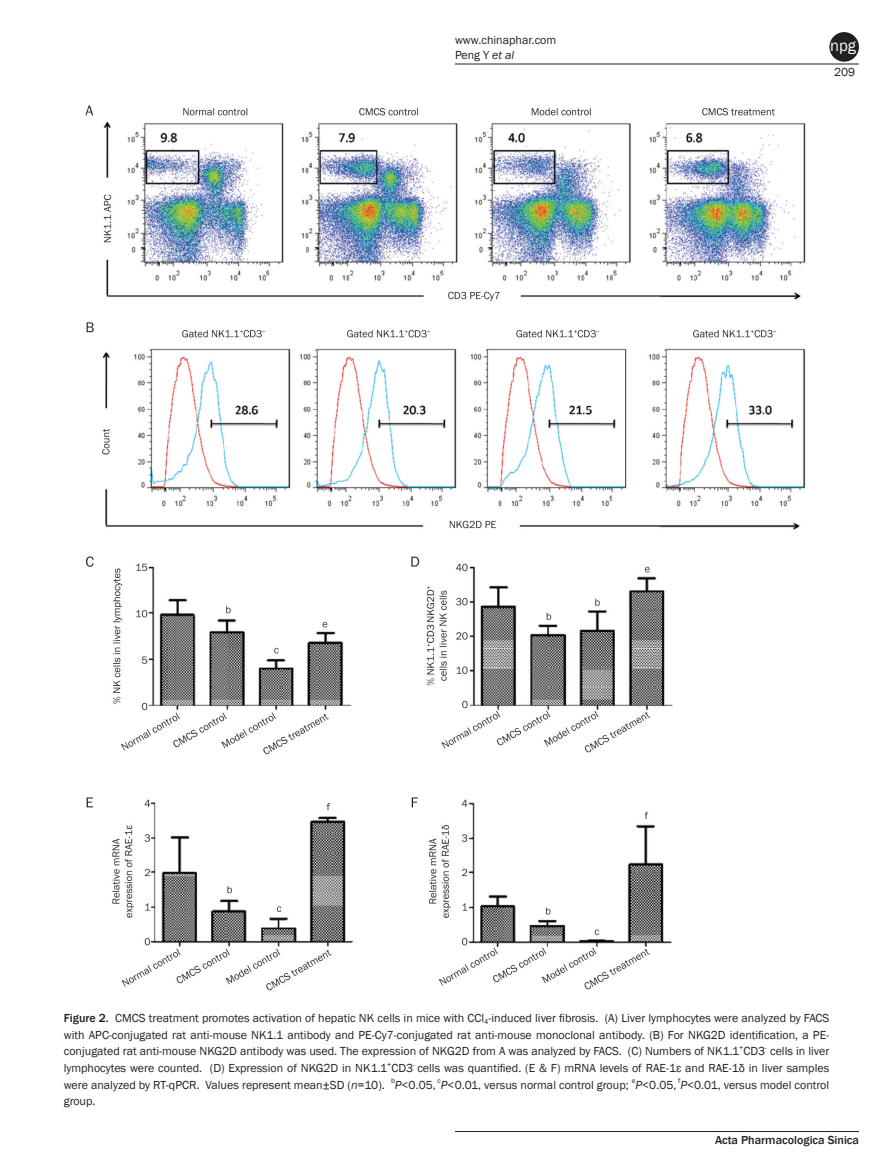
<style>
.page{position:relative;width:893px;height:1170px;background:#fff}
.page>*{position:absolute;margin:0;border:0;box-sizing:border-box;transform-origin:0 0}
.t1{font:16.5px "Franklin Gothic";color:#fff}
.t2{font:12px/16.5px "Franklin Gothic";color:#231f20}
.t3{font:500 12px "Franklin Gothic";color:#231f20}
.s1{font-style:italic}
.s2{font-weight:500}
</style>
<div class="page">
<hr style="left:455px;top:64px;width:404px;height:1px;background:#231f20">
<hr style="left:455px;top:1131px;width:404px;height:1px;background:#231f20">
<div style="left:829px;top:32px;width:30px;height:30px;background:#231f20;border-radius:50%"></div>
<img style="left:85px;top:105px;width:721px;height:886px">
<p class="t2" style="left:455px;top:32px;width:103px;line-height:15px">www.chinaphar.com<br>Peng Y <span class="s1">et al</span></p>
<h1 class="t1" style="left:830px;top:35px;width:27px">npg</h1>
<p class="t2" style="left:834px;top:64px;width:23px">209</p>
<p class="t2" style="left:64px;top:1010px;width:767px;text-align:justify"><span class="s2">Figure 2.</span> CMCS treatment promotes activation of hepatic N K cells in mice with CCl<sub>4</sub>-induced liver fibrosis. (A) Liver lymphocytes were analyzed by FACS with APC-conjugated rat anti-mouse NK1.1 antibody and PE-Cy7-conjugated rat anti-mouse monoclonal antibody. (B) For NKG2D identification, a PE&shy;conjugated rat anti-mouse NKG2D antibody was used. The expression of NKG2D from A was analyzed by FACS. (C) Numbers of NK1.1<sup>+</sup>CD3<sup>-</sup> cells in liver lymphocytes were counted. (D) Expression of NKG2D in NK1.1<sup>+</sup>CD3<sup>-</sup> cells was quantified. (E &amp; F) mRNA levels of RAE-1ε and RAE-1δ in liver samples were analyzed by RT-qPCR. Values represent mean±SD (<span class="s1">n</span>=10). <sup>b</sup><span class="s1">P</span>&lt;0.05, <sup>c</sup><span class="s1">P</span>&lt;0.01, versus normal control group; <sup>e</sup><span class="s1">P</span>&lt;0.05, <sup>f</sup><span class="s1">P</span>&lt;0.01, versus model control group.</p>
<p class="t3" style="left:715px;top:1132px;width:145px">Acta Pharmacologica Sinica</p>
</div>
